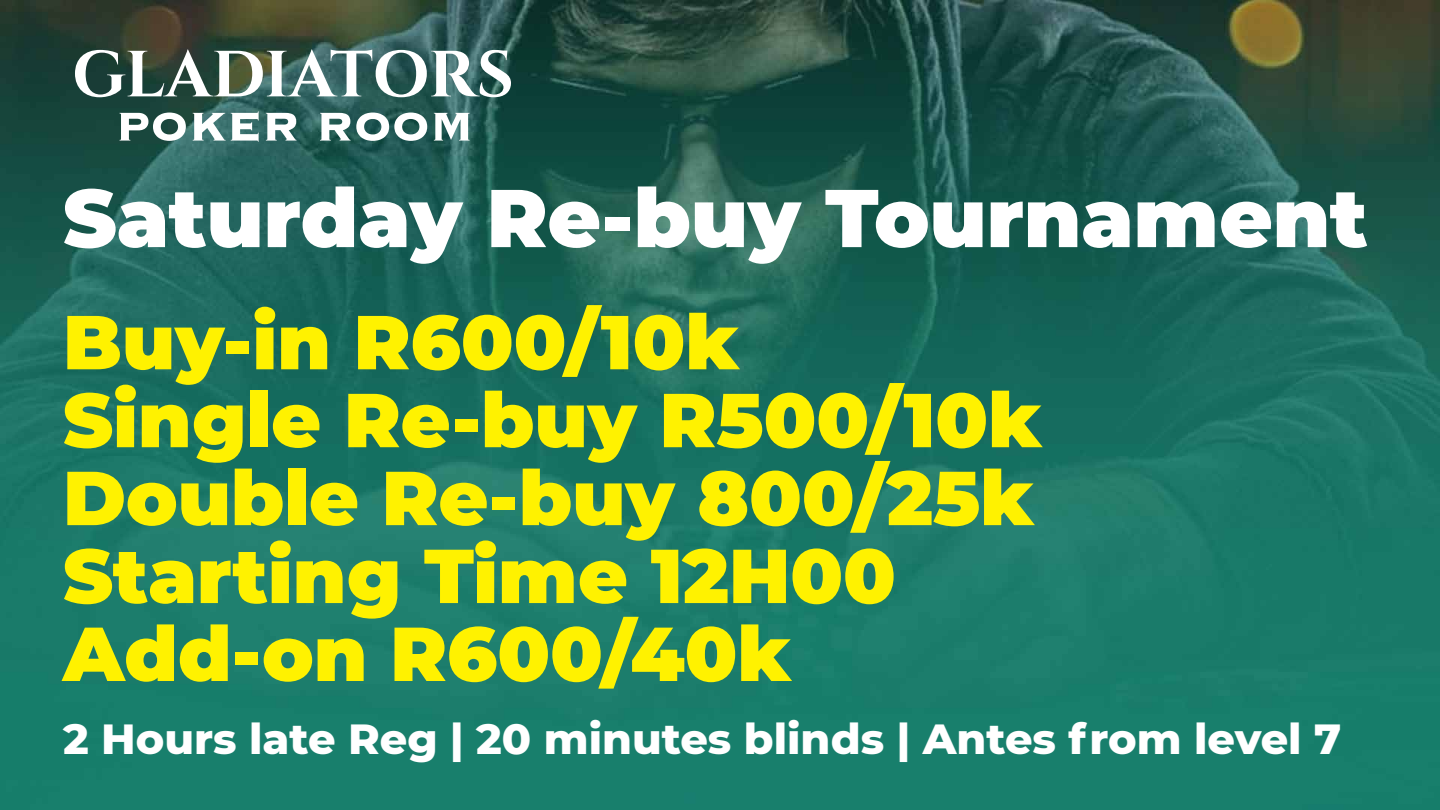
<style>
.page{position:relative;width:1440px;height:810px;background:#fff}
.page>*{position:absolute;margin:0;border:0;box-sizing:border-box;transform-origin:0 0}
.t1{font:900 81.75px "Montserrat";color:#fff}
.t2{font:900 76.28px/77.9px "Montserrat";color:#fff200}
.t3{font:800 42.97px "Montserrat";color:#fff}
</style>
<div class="page">
<img style="left:0;top:0;width:1440px;height:810px">
<svg style="left:120px;top:113px;width:66px;height:28px"></svg>
<svg style="left:193px;top:111px;width:66px;height:31px"></svg>
<svg style="left:266px;top:113px;width:30px;height:28px"></svg>
<svg style="left:320px;top:113px;width:107px;height:28px"></svg>
<svg style="left:434px;top:113px;width:36px;height:28px"></svg>
<svg style="left:75px;top:49px;width:436px;height:48px"></svg>
<p class="t1" style="left:63px;top:157px;width:1306px">Saturday Re-buy Tournament</p>
<p class="t2" style="left:63px;top:298px;width:981px">Buy-in R600/10k<br>Single Re-buy R500/10k<br>Double Re-buy 800/25k<br>Starting Time 12H00<br>Add-on R600/40k</p>
<p class="t3" style="left:63px;top:707px;width:1280px">2 Hours late Reg | 20 minutes blinds | Antes from level 7</p>
</div>
